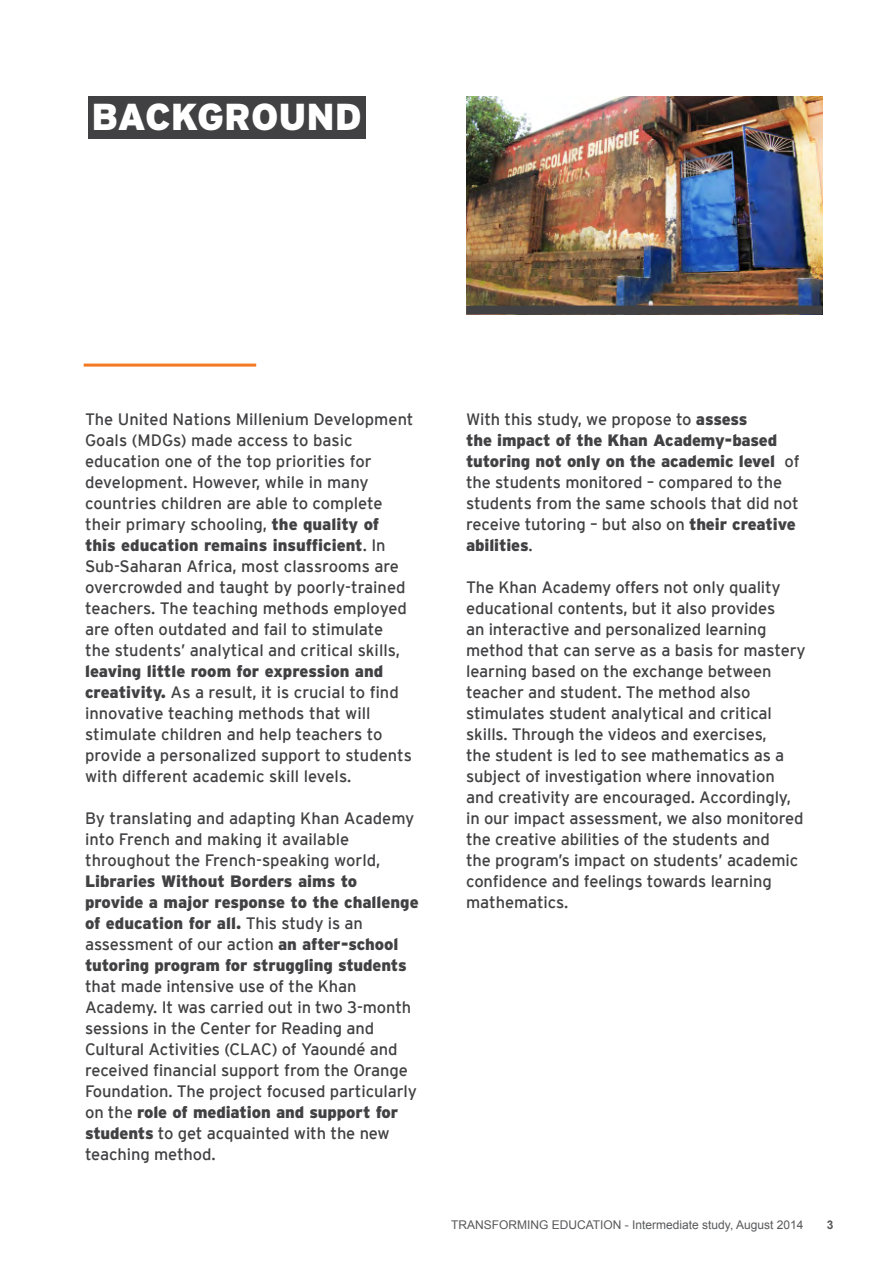
<style>
.page{position:relative;width:893px;height:1263px;background:#fff}
.page>*{position:absolute;margin:0;border:0;box-sizing:border-box;transform-origin:0 0}
.t1{font:900 37.5px "Interstate";color:#fff}
.t2{font:16.5px/21px "Interstate";letter-spacing:-.005em;color:#414042}
.t3{font:12px "Arial";color:#58595b}
.t4{font:700 12px "Arial";color:#58595b}
.s1{font-weight:900}
</style>
<div class="page">
<div style="left:88px;top:96px;width:278px;height:43px;background:#414042"></div>
<hr style="left:84px;top:364px;width:172px;height:3px;background:#f47920">
<img style="left:466px;top:96px;width:356px;height:210px">
<div style="left:466px;top:306px;width:356px;height:9px;background:#414042"></div>
<p class="t1" style="left:92px;top:95px;width:272px">BACKGROUND</p>
<p class="t2" style="left:85px;top:409px;width:330px">The United Nations Millenium Development Goals (MDGs) made access to basic education one of the top priorities for development. However, while in many countries children are able to complete their primary schooling, <span class="s1">the quality of this education remains insufficient</span>. In Sub-Saharan Africa, most classrooms are overcrowded and taught by poorly-trained teachers. The teaching methods employed are often outdated and fail to stimulate<br>the students’ analytical and critical skills, <span class="s1">leaving little room for expression and creativity.</span> As a result, it is crucial to find innovative teaching methods that will stimulate children and help teachers to provide a personalized support to students with different academic skill levels.</p>
<p class="t2" style="left:85px;top:808px;width:335px">By translating and adapting Khan Academy into French and making it available throughout the French-speaking world, <span class="s1">Libraries Without Borders aims to provide a major response to the challenge of education for all.</span> This study is an assessment of our action <span class="s1">an after-school tutoring program for struggling students </span>that made intensive use of the Khan Academy. It was carried out in two 3-month sessions in the Center for Reading and Cultural Activities (CLAC) of Yaoundé and received financial support from the Orange Foundation. The project focused particularly on the <span class="s1">role of mediation and support for students</span> to get acquainted with the new teaching method.</p>
<p class="t2" style="left:466px;top:409px;width:335px">With this study, we propose to <span class="s1">assess<br>the impact of the Khan Academy-based tutoring not only on the academic level</span> of the students monitored – compared to the students from the same schools that did not receive tutoring – but also on <span class="s1">their creative abilities</span>.</p>
<p class="t2" style="left:466px;top:577px;width:341px">The Khan Academy offers not only quality educational contents, but it also provides<br>an interactive and personalized learning method that can serve as a basis for mastery learning based on the exchange between teacher and student. The method also stimulates student analytical and critical skills. Through the videos and exercises,<br>the student is led to see mathematics as a subject of investigation where innovation and creativity are encouraged. Accordingly, in our impact assessment, we also monitored the creative abilities of the students and<br>the program’s impact on students’ academic confidence and feelings towards learning mathematics.</p>
<p class="t3" style="left:451px;top:1217px;width:354px">TRANSFORMING EDUCATION - Intermediate study, August 2014</p>
<p class="t4" style="left:827px;top:1217px;width:8px">3</p>
</div>
